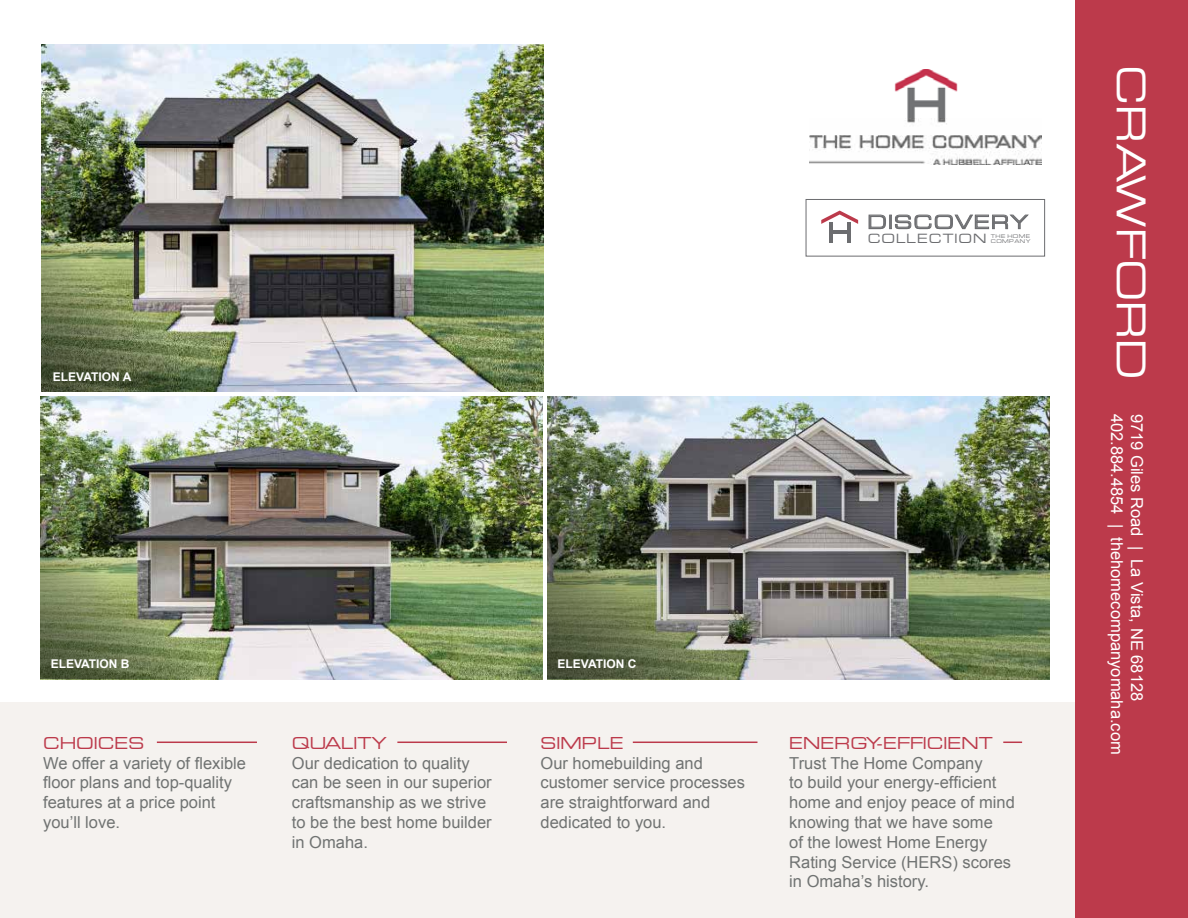
<style>
.page{position:relative;width:1188px;height:918px;background:#fff}
.page>*{position:absolute;margin:0;border:0;box-sizing:border-box;transform-origin:0 0}
.t1{font:expanded 16.95px "OPTI Edgar";letter-spacing:.08em;color:#6c6d70}
.t2{font:16.5px/19.8px "Arial";color:#707372}
.t3{font:16.5px "Arial";color:#fff}
.t4{font:expanded 15px "OPTI Edgar";color:#bc3a4b}
.t5{font:700 12px "Arial";color:#fff}
.t6{font:expanded 11.55px "OPTI Edgar";letter-spacing:.08em;color:#6c6d70}
.t7{font:expanded 4.65px/5.6px "OPTI Edgar";letter-spacing:.08em;color:#6c6d70}
</style>
<div class="page">
<div style="left:0;top:703px;width:1188px;height:215px;background:#f5f2ef"></div>
<hr style="left:157px;top:742px;width:100px;height:1px;background:#bc3a4b">
<hr style="left:397px;top:742px;width:110px;height:1px;background:#bc3a4b">
<svg style="left:1003px;top:742px;width:19px;height:1px"></svg>
<hr style="left:633px;top:742px;width:124px;height:1px;background:#bc3a4b">
<img style="left:809px;top:69px;width:232px;height:96px">
<div style="left:806px;top:199px;width:239px;height:57px;border:1px solid #6c6d70"></div>
<hr style="left:829px;top:222px;width:3px;height:21px;background:#6c6d70">
<svg style="left:821px;top:211px;width:37px;height:13px"></svg>
<hr style="left:847px;top:222px;width:4px;height:21px;background:#6c6d70">
<hr style="left:829px;top:230px;width:21px;height:3px;background:#6c6d70">
<svg style="left:869px;top:215px;width:17px;height:14px"></svg>
<div style="left:889px;top:215px;width:3px;height:14px;border:1px solid #6c6d70"></div>
<svg style="left:895px;top:214px;width:134px;height:15px"></svg>
<div style="left:1076px;top:0;width:112px;height:918px;background:#bc3a4b"></div>
<img style="left:548px;top:396px;width:502px;height:283px">
<img style="left:40px;top:396px;width:503px;height:283px">
<img style="left:42px;top:44px;width:502px;height:347px">
<img style="left:42px;top:211px;width:256px;height:181px">
<img style="left:40px;top:498px;width:256px;height:181px">
<img style="left:547px;top:498px;width:256px;height:181px">
<p class="t5" style="left:53px;top:368px;width:80px">ELEVATION A</p>
<p class="t1" style="left:868px;top:209px;width:162px">DISCOVERY</p>
<p class="t6" style="left:868px;top:229px;width:120px">COLLECTION</p>
<p class="t7" style="left:991px;top:233px;width:41px">THE HOME<br>COMPANY</p>
<p class="t5" style="left:51px;top:655px;width:80px">ELEVATION B</p>
<p class="t5" style="left:558px;top:655px;width:80px">ELEVATION C</p>
<p class="t4" style="left:43px;top:731px;width:103px">CHOICES</p>
<p class="t2" style="left:43px;top:753px;width:204px">We offer a variety of flexible floor plans and top-quality features at a price point you’ll love.</p>
<p class="t4" style="left:292px;top:731px;width:97px">QUALITY</p>
<p class="t2" style="left:292px;top:753px;width:201px">Our dedication to quality can be seen in our superior craftsmanship as we strive to be the best home builder in Omaha.</p>
<p class="t4" style="left:541px;top:731px;width:85px">SIMPLE</p>
<p class="t2" style="left:541px;top:753px;width:206px">Our homebuilding and customer service processes are straightforward and dedicated to you.</p>
<p class="t4" style="left:789px;top:731px;width:205px">ENERGY-EFFICIENT</p>
<p class="t2" style="left:789px;top:753px;width:227px">Trust The Home Company<br>to build your energy-efficient home and enjoy peace of mind knowing that we have some<br>of the lowest Home Energy<br>Rating Service (HERS) scores in Omaha’s history.</p>
<p class="t3" style="left:1128px;top:65px;width:691px;rotate:90deg"><sup>CRAWFORD</sup> 402.884.4854 | thehomecompanyomaha.com</p>
<p class="t3" style="left:1148px;top:414px;width:289px;rotate:90deg">9719 Giles Road | La Vista, NE 68128</p>
</div>
